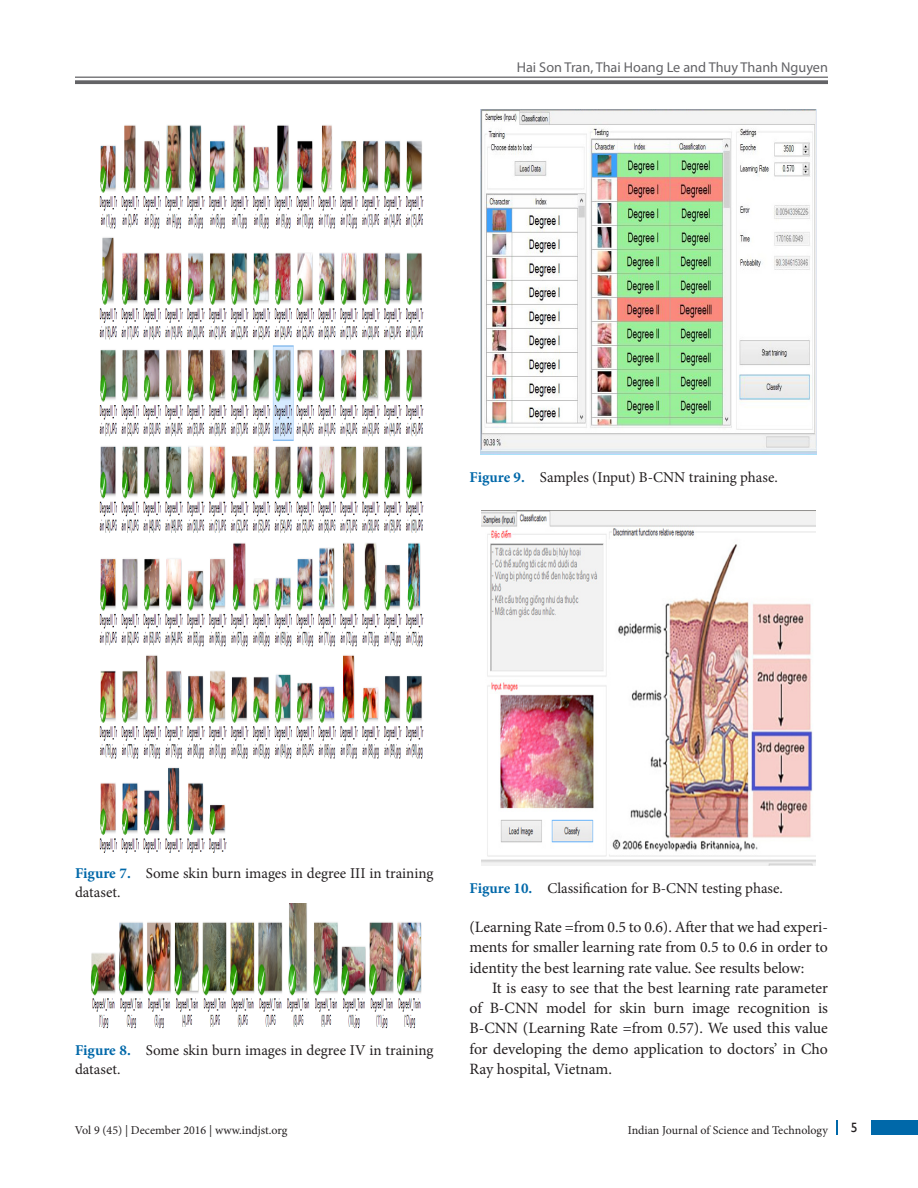
<style>
.page{position:relative;width:918px;height:1188px;background:#fff}
.page>*{position:absolute;margin:0;border:0;box-sizing:border-box;transform-origin:0 0}
.Text_Ind{font:15.75px/20.2px "Minion Pro";letter-spacing:-.005em;color:#231f20;text-align:justify}
.Fig_cap{font:15px/19.5px "Minion Pro";color:#231f20}
.t1{font:14.25px "Myriad Pro";color:#636366}
.t2{font:13.5px "Gill Sans";color:#231f20}
.t3{font:12px "Minion Pro";color:#231f20}
.s1{font-weight:700;color:#0068a9}
</style>
<div class="page">
<hr style="left:75px;top:77px;width:753px;height:1px;background:#636366">
<svg style="left:75px;top:80px;width:753px;height:4px;background:#6f6f72"></svg>
<div style="left:872px;top:1120px;width:46px;height:15px;background:#0068a9"></div>
<svg style="left:836px;top:1120px;width:1px;height:15px"></svg>
<img style="left:99px;top:125px;width:325px;height:728px">
<img style="left:90px;top:904px;width:332px;height:125px">
<img style="left:481px;top:110px;width:336px;height:344px">
<img style="left:482px;top:510px;width:334px;height:356px">
<p class="t1" style="left:517px;top:59px;width:313px">Hai Son Tran, Thai Hoang Le and Thuy Thanh Nguyen</p>
<p class="Fig_cap" style="left:470px;top:468px;width:310px"><span class="s1">Figure 9.</span> Samples (Input) B-CNN training phase.</p>
<p class="Fig_cap" style="left:75px;top:863px;width:360px"><span class="s1">Figure 7.</span> Some skin burn images in degree III in training dataset.</p>
<p class="Fig_cap" style="left:75px;top:1040px;width:360px"><span class="s1">Figure 8.</span> Some skin burn images in degree IV in training dataset.</p>
<p class="Fig_cap" style="left:470px;top:878px;width:315px"><span class="s1">Figure 10.</span> Classification for B-CNN testing phase.</p>
<p class="Text_Ind" style="left:470px;top:917px;width:360px">(Learning Rate =from 0.5 to 0.6). After that we had experi&shy;ments for smaller learning rate from 0.5 to 0.6 in order to identity the best learning rate value. See results below:</p>
<p class="Text_Ind" style="left:470px;top:978px;width:360px;text-indent:22px">It is easy to see that the best learning rate parameter of B-CNN model for skin burn image recognition is B-CNN (Learning Rate =from 0.57). We used this value for developing the demo application to doctors’ in Cho Ray hospital, Vietnam.</p>
<p class="t3" style="left:75px;top:1123px;width:214px">Vol 9 (45) | December 2016 | www.indjst.org</p>
<p class="t3" style="left:628px;top:1123px;width:202px">Indian Journal of Science and Technology</p>
<p class="t2" style="left:851px;top:1119px;width:8px">5</p>
</div>
